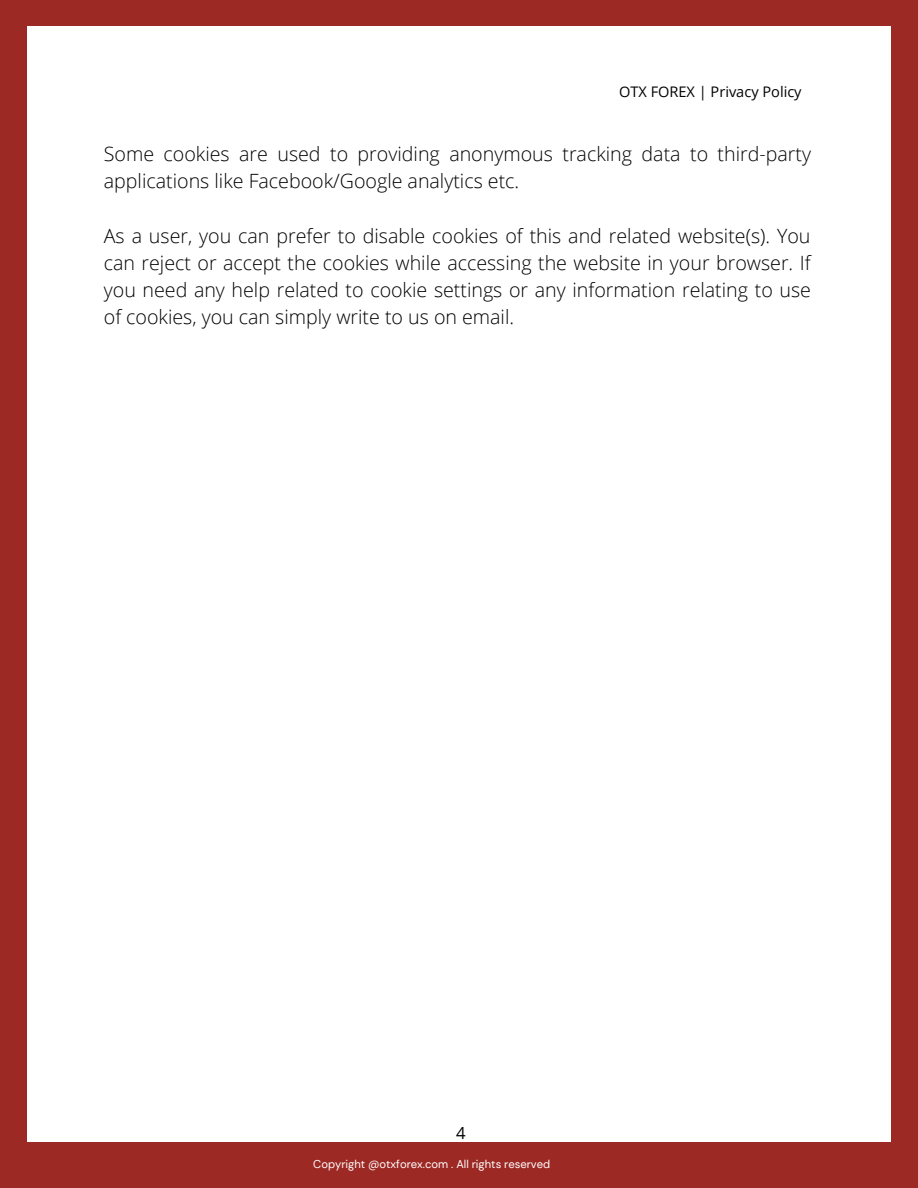
<style>
.page{position:relative;width:918px;height:1188px;background:#fff}
.page>*{position:absolute;margin:0;border:0;box-sizing:border-box;transform-origin:0 0}
.t1{font:300 19.65px/27.2px "Open Sans";color:#000}
.t2{font:16.65px "Open Sans";color:#000}
.t3{font:14.55px "Open Sans";color:#000}
.t4{font:11.25px "DM Sans";color:#fff}
</style>
<div class="page">
<div style="left:0;top:0;width:918px;height:1142px;background:#9d2924"></div>
<div style="left:27px;top:26px;width:863px;height:1118px;background:#fff"></div>
<div style="left:0;top:1142px;width:918px;height:46px;background:#9d2924"></div>
<p class="t3" style="left:619px;top:82px;width:184px">OTX FOREX | Privacy Policy</p>
<p class="t1" style="left:104px;top:140px;width:709px">Some cookies are used to providing anonymous tracking data to third-party applications like Facebook/Google analytics etc.</p>
<p class="t1" style="left:104px;top:221px;width:709px;text-align:justify">As a user, you can prefer to disable cookies of this and related website(s). You can reject or accept the cookies while accessing the website in your browser. If you need any help related to cookie settings or any information relating to use of cookies, you can simply write to us on email.</p>
<p class="t2" style="left:456px;top:1121px;width:11px">4</p>
<p class="t4" style="left:313px;top:1157px;width:226px">Coighight 020 Otxfocom . All All rights res</p>
<p class="t4" style="left:544px;top:1157px;width:25px">rved</p>
<p class="t4" style="left:297px;top:1157px;width:255px">Copyrpyrt @2@otxforex.rex.com .rights reserved</p>
</div>
